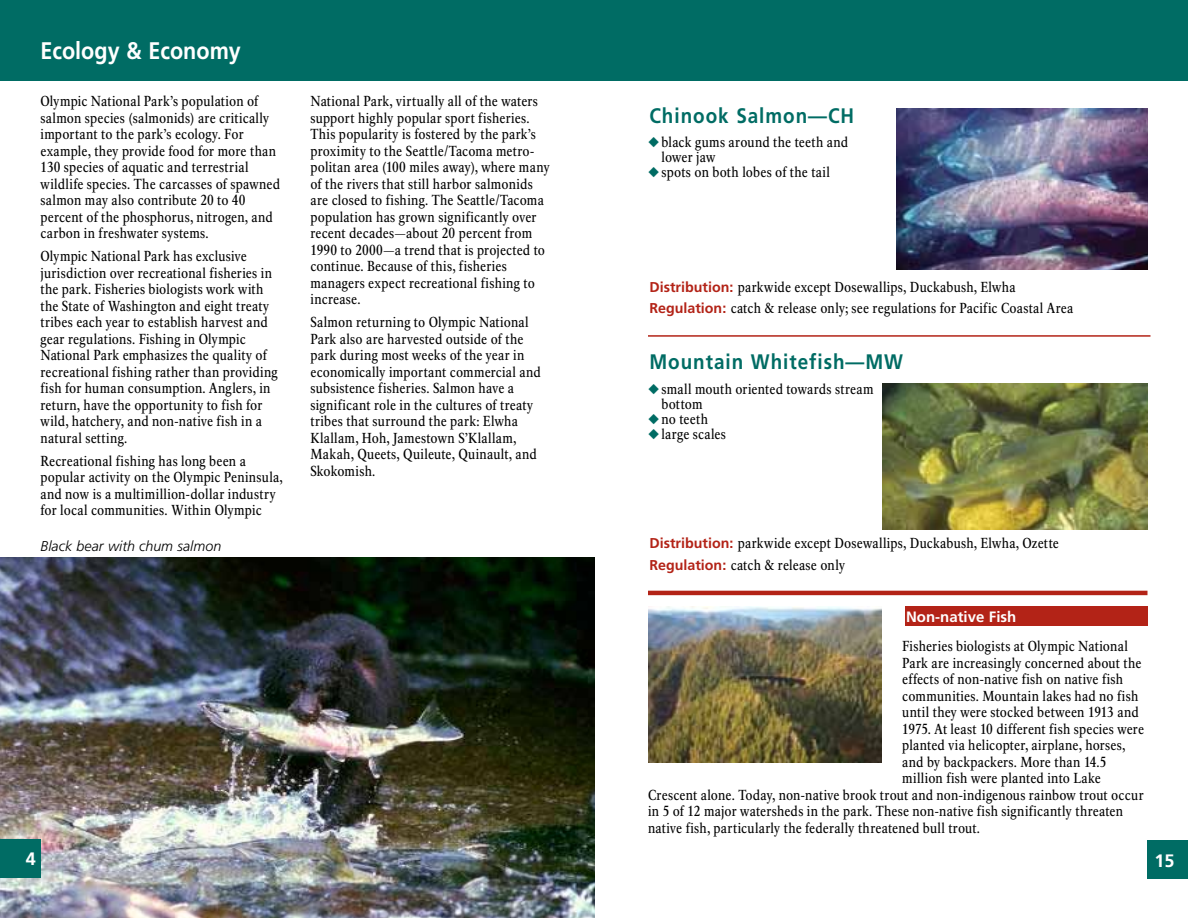
<style>
.page{position:relative;width:1188px;height:918px;background:#fff}
.page>*{position:absolute;margin:0;border:0;box-sizing:border-box;transform-origin:0 0}
.t1{font:700 24px "Frutiger LT Std";color:#fff;scale:.9 1}
.t2{font:700 21px "Frutiger LT Std";letter-spacing:.05em;color:#006c64;scale:.9 1}
.t3{font:700 18px "Frutiger LT Std";color:#fff}
.t4{font:700 15px "Frutiger LT Std";color:#fff}
.t5{font:14.25px/16.5px "NPS Rawlinson OT Cond";letter-spacing:.015em;color:#000}
.t6{font:italic 300 14.25px "Frutiger LT Std";color:#000}
.s1{color:#006c64}
.s2{font-family:"Frutiger LT Std";font-weight:700;color:#b32317}
</style>
<div class="page">
<img style="left:0;top:557px;width:594px;height:361px">
<div style="left:0;top:839px;width:40px;height:39px;background:#006c64"></div>
<div style="left:0;top:0;width:594px;height:81px;background:#006c64"></div>
<div style="left:1148px;top:841px;width:40px;height:38px;background:#006c64"></div>
<div style="left:594px;top:0;width:594px;height:81px;background:#006c64"></div>
<img style="left:648px;top:607px;width:234px;height:156px">
<hr style="left:648px;top:335px;width:502px;height:2px;background:#b32317">
<img style="left:883px;top:384px;width:265px;height:145px">
<img style="left:896px;top:108px;width:252px;height:162px">
<hr style="left:648px;top:591px;width:500px;height:4px;background:#b32317">
<div style="left:905px;top:607px;width:243px;height:19px;background:#b32317"></div>
<h1 class="t1" style="left:40px;top:36px;width:224px">Ecology &amp; Economy</h1>
<p class="t5" style="left:40px;top:93px;width:241px">Olympic National Park’s population of salmon species (salmonids) are critically important to the park’s ecology. For example, they provide food for more than 130 species of aquatic and terrestrial wildlife species. The carcasses of spawned salmon may also contribute 20 to 40 percent of the phosphorus, nitrogen, and carbon in freshwater systems.</p>
<p class="t5" style="left:40px;top:248px;width:239px">Olympic National Park has exclusive jurisdiction over recreational fisheries in the park. Fisheries biologists work with the State of Washington and eight treaty tribes each year to establish harvest and gear regulations. Fishing in Olympic National Park emphasizes the quality of recreational fishing rather than providing fish for human consumption. Anglers, in return, have the opportunity to fish for wild, hatchery, and non-native fish in a natural setting.</p>
<p class="t5" style="left:40px;top:453px;width:244px">Recreational fishing has long been a popular activity on the Olympic Peninsula, and now is a multimillion-dollar industry for local communities. Within Olympic</p>
<p class="t5" style="left:310px;top:93px;width:241px">National Park, virtually all of the waters support highly popular sport fisheries.<br>This popularity is fostered by the park’s proximity to the Seattle/Tacoma metro&shy;politan area (100 miles away), where many of the rivers that still harbor salmonids are closed to fishing. The Seattle/Tacoma population has grown significantly over recent decades—about 20 percent from 1990 to 2000—a trend that is projected to continue. Because of this, fisheries managers expect recreational fishing to increase.</p>
<p class="t5" style="left:310px;top:314px;width:232px">Salmon returning to Olympic National Park also are harvested outside of the park during most weeks of the year in economically important commercial and subsistence fisheries. Salmon have a significant role in the cultures of treaty tribes that surround the park: Elwha Klallam, Hoh, Jamestown S’Klallam, Makah, Queets, Quileute, Quinault, and Skokomish.</p>
<h2 class="t2" style="left:650px;top:103px;width:229px">Chinook Salmon—CH</h2>
<p class="t5" style="left:661px;top:135px;width:188px;line-height:15px;text-indent:-13px"><span class="s1">◆</span> black gums around the teeth and lower jaw</p>
<p class="t5" style="left:648px;top:164px;width:183px"><span class="s1">◆</span> spots on both lobes of the tail</p>
<p class="t5" style="left:650px;top:279px;width:368px"><span class="s2">Distribution:</span> parkwide except Dosewallips, Duckabush, Elwha</p>
<p class="t5" style="left:650px;top:300px;width:425px"><span class="s2">Regulation:</span> catch &amp; release only; see regulations for Pacific Coastal Area</p>
<h2 class="t2" style="left:650px;top:349px;width:283px">Mountain Whitefish—MW</h2>
<p class="t5" style="left:661px;top:382px;width:214px;line-height:15px;text-indent:-13px"><span class="s1">◆</span> small mouth oriented towards stream bottom</p>
<p class="t5" style="left:648px;top:411px;width:62px"><span class="s1">◆</span> no teeth</p>
<p class="t5" style="left:648px;top:426px;width:80px"><span class="s1">◆</span> large scales</p>
<p class="t6" style="left:40px;top:538px;width:182px">Black bear with chum salmon</p>
<p class="t5" style="left:650px;top:534px;width:411px"><span class="s2">Distribution:</span> parkwide except Dosewallips, Duckabush, Elwha, Ozette</p>
<p class="t5" style="left:650px;top:557px;width:197px"><span class="s2">Regulation:</span> catch &amp; release only</p>
<p class="t4" style="left:906px;top:608px;width:112px">Non-native Fish</p>
<p class="t5" style="left:902px;top:638px;width:227px">Fisheries biologists at Olympic National</p>
<p class="t5" style="left:902px;top:655px;width:241px">Park are increasingly concerned about the</p>
<p class="t5" style="left:902px;top:671px;width:222px">effects of non-native fish on native fish</p>
<p class="t5" style="left:902px;top:688px;width:238px">communities. Mountain lakes had no fish</p>
<p class="t5" style="left:902px;top:704px;width:238px">until they were stocked between 1913 and</p>
<p class="t5" style="left:902px;top:721px;width:243px">1975. At least 10 different fish species were</p>
<p class="t5" style="left:902px;top:737px;width:225px">planted via helicopter, airplane, horses,</p>
<p class="t5" style="left:902px;top:754px;width:206px">and by backpackers. More than 14.5</p>
<p class="t5" style="left:902px;top:770px;width:200px">million fish were planted into Lake</p>
<p class="t5" style="left:648px;top:787px;width:497px">Crescent alone. Today, non-native brook trout and non-indigenous rainbow trout occur</p>
<p class="t5" style="left:648px;top:803px;width:477px">in 5 of 12 major watersheds in the park. These non-native fish significantly threaten</p>
<p class="t5" style="left:648px;top:820px;width:334px">native fish, particularly the federally threatened bull trout.</p>
<p class="t3" style="left:26px;top:848px;width:12px">4</p>
<p class="t3" style="left:1155px;top:850px;width:22px">15</p>
</div>
